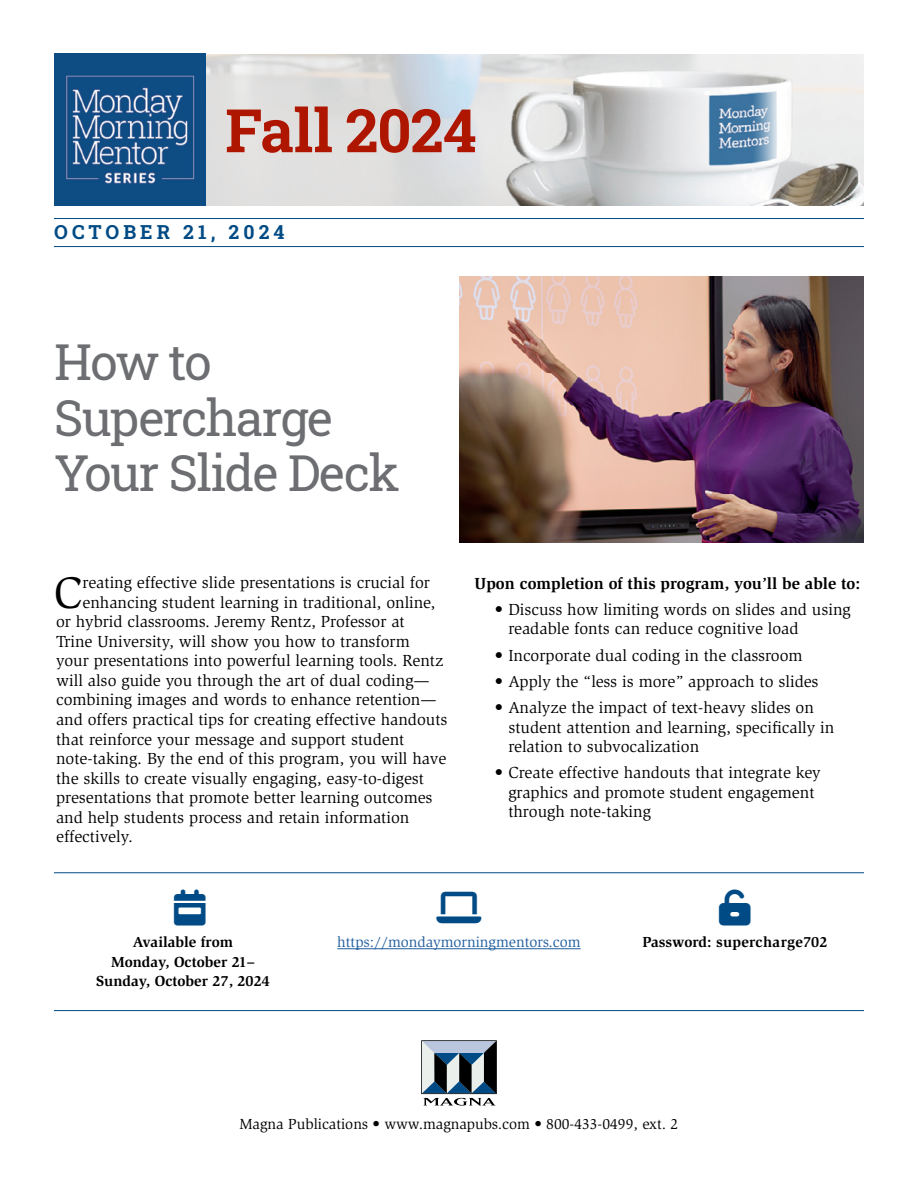
<style>
.page{position:relative;width:918px;height:1188px;background:#fff}
.page>*{position:absolute;margin:0;border:0;box-sizing:border-box;transform-origin:0 0}
.t1{font:700 60px "Roboto Slab";letter-spacing:-.015em;color:#af1600}
.t2{font:49.5px/55.5px "Roboto Slab";letter-spacing:-.03em;color:#6d6e71}
.t3{font:45.6px "Slimbach Std";color:#000}
.t4{font:700 19.5px "Roboto Slab";letter-spacing:.21em;color:#004b85}
.t5{font:16.5px/19.5px "Slimbach Std";color:#000}
.t6{font:700 16.5px "Slimbach Std";color:#000}
.t7{font:700 15px/19.5px "Slimbach Std";color:#000;text-align:center}
.t8{font:15px "Slimbach Std";color:#000}
.t9{font:15px "Slimbach Std";color:#215e9e}
</style>
<div class="page">
<img style="left:205px;top:54px;width:659px;height:151px">
<img style="left:54px;top:54px;width:151px;height:151px">
<hr style="left:54px;top:218px;width:810px;height:1px;background:#004b85">
<hr style="left:54px;top:246px;width:810px;height:1px;background:#004b85">
<img style="left:459px;top:276px;width:405px;height:266px">
<hr style="left:337px;top:948px;width:244px;height:1px;background:#215e9e">
<hr style="left:54px;top:872px;width:810px;height:1px;background:#004b85">
<hr style="left:54px;top:1010px;width:810px;height:1px;background:#004b85">
<svg style="left:421px;top:1040px;width:76px;height:66px;background:#7b8893"></svg>
<h1 class="t1" style="left:225px;top:89px;width:253px">Fall 2024</h1>
<p class="t4" style="left:54px;top:219px;width:232px">OCTOBER 21, 2024</p>
<h2 class="t2" style="left:54px;top:333px;width:347px">How to<br>Supercharge<br>Your Slide Deck</h2>
<h3 class="t3" style="left:54px;top:567px;width:30px">C</h3>
<p class="t5" style="left:83px;top:573px;width:349px">reating effective slide presentations is crucial for</p>
<p class="t5" style="left:83px;top:593px;width:354px">enhancing student learning in traditional, online,</p>
<p class="t5" style="left:56px;top:612px;width:350px">or hybrid classrooms. Jeremy Rentz, Professor at</p>
<p class="t5" style="left:56px;top:632px;width:355px">Trine University, will show you how to transform</p>
<p class="t5" style="left:56px;top:651px;width:389px">your presentations into powerful learning tools. Rentz</p>
<p class="t5" style="left:56px;top:671px;width:375px">will also guide you through the art of dual coding—</p>
<p class="t5" style="left:56px;top:690px;width:382px">combining images and words to enhance retention—</p>
<p class="t5" style="left:56px;top:710px;width:393px">and offers practical tips for creating effective handouts</p>
<p class="t5" style="left:56px;top:729px;width:350px">that reinforce your message and support student</p>
<p class="t5" style="left:56px;top:749px;width:392px">note-taking. By the end of this program, you will have</p>
<p class="t5" style="left:56px;top:768px;width:369px">the skills to create visually engaging, easy-to-digest</p>
<p class="t5" style="left:56px;top:788px;width:378px">presentations that promote better learning outcomes</p>
<p class="t5" style="left:56px;top:807px;width:355px">and help students process and retain information</p>
<p class="t5" style="left:56px;top:827px;width:78px">effectively.</p>
<p class="t6" style="left:475px;top:573px;width:387px">Upon completion of this program, you’ll be able to:</p>
<p class="t5" style="left:508px;top:600px;width:344px;text-indent:-13px">• Discuss how limiting words on slides and using readable fonts can reduce cognitive load</p>
<p class="t5" style="left:495px;top:645px;width:309px">• Incorporate dual coding in the classroom</p>
<p class="t5" style="left:495px;top:672px;width:325px">• Apply the “less is more” approach to slides</p>
<p class="t5" style="left:508px;top:698px;width:328px;text-indent:-13px">• Analyze the impact of text-heavy slides on student attention and learning, specifically in relation to subvocalization</p>
<p class="t5" style="left:508px;top:763px;width:314px;text-indent:-13px">• Create effective handouts that integrate key graphics and promote student engagement through note-taking</p>
<p class="t7" style="left:96px;top:932px;width:175px">Available from<br>Monday, October 21–<br>Sunday, October 27, 2024</p>
<p class="t9" style="left:337px;top:934px;width:245px">https://mondaymorningmentors.com</p>
<p class="t7" style="left:642px;top:932px;width:187px">Password: supercharge702</p>
<p class="t8" style="left:240px;top:1115px;width:440px">Magna Publications • www.magnapubs.com • 800-433-0499, ext. 2</p>
</div>
